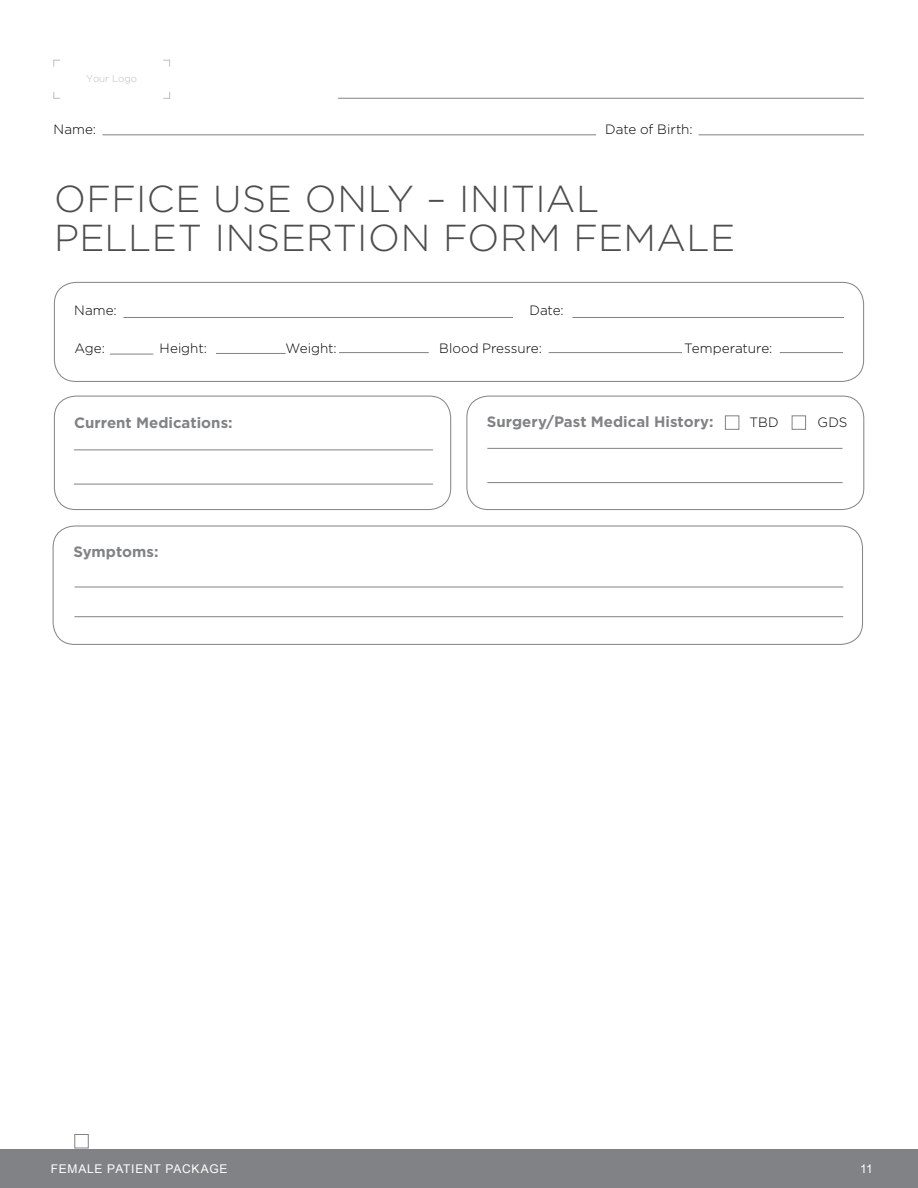
<style>
.page{position:relative;width:918px;height:1188px;background:#fff}
.page>*{position:absolute;margin:0;border:0;box-sizing:border-box;transform-origin:0 0}
.t1{font:300 37.5px/39px "Gotham";letter-spacing:.015em;color:#4d4d4f}
.t2{font:700 15px "Gotham";color:#808285}
.t3{font:300 13.5px "Gotham";color:#000}
.t4{font:12px "Arial";letter-spacing:.06em;color:#fff}
.t5{font:300 9.9px "Gotham";letter-spacing:-.01em;color:#bcbec0}
</style>
<div class="page">
<div style="left:0;top:1150px;width:918px;height:38px;background:#808285"></div>
<hr style="left:102px;top:134px;width:494px;height:1px;background:#808285">
<hr style="left:699px;top:134px;width:165px;height:1px;background:#808285">
<hr style="left:338px;top:98px;width:526px;height:1px;background:#808285">
<svg style="left:163px;top:60px;width:7px;height:7px"></svg>
<svg style="left:163px;top:92px;width:7px;height:7px"></svg>
<svg style="left:53px;top:60px;width:7px;height:7px"></svg>
<svg style="left:53px;top:92px;width:7px;height:7px"></svg>
<div style="left:54px;top:396px;width:397px;height:114px;border:1px solid #808285;border-radius:22px"></div>
<div style="left:467px;top:396px;width:397px;height:114px;border:1px solid #808285;border-radius:22px"></div>
<div style="left:54px;top:282px;width:810px;height:100px;border:1px solid #808285;border-radius:22px"></div>
<hr style="left:123px;top:317px;width:390px;height:1px;background:#808285">
<hr style="left:572px;top:317px;width:272px;height:1px;background:#808285">
<hr style="left:339px;top:352px;width:90px;height:1px;background:#808285">
<hr style="left:549px;top:352px;width:133px;height:1px;background:#808285">
<hr style="left:780px;top:352px;width:63px;height:1px;background:#808285">
<hr style="left:110px;top:354px;width:43px;height:1px;background:#808285">
<hr style="left:216px;top:353px;width:70px;height:1px;background:#808285">
<div style="left:53px;top:526px;width:810px;height:119px;border:1px solid #808285;border-radius:22px"></div>
<hr style="left:75px;top:587px;width:768px;height:1px;background:#808285">
<hr style="left:75px;top:616px;width:768px;height:1px;background:#808285">
<hr style="left:74px;top:450px;width:359px;height:1px;background:#808285">
<hr style="left:74px;top:484px;width:359px;height:1px;background:#808285">
<hr style="left:487px;top:448px;width:356px;height:1px;background:#808285">
<hr style="left:487px;top:482px;width:356px;height:1px;background:#808285">
<div style="left:75px;top:1134px;width:13px;height:14px;border:1px solid #808285"></div>
<div style="left:792px;top:416px;width:14px;height:14px;border:1px solid #808285"></div>
<div style="left:725px;top:416px;width:14px;height:14px;border:1px solid #808285"></div>
<p class="t5" style="left:86px;top:73px;width:52px">Your Logo</p>
<p class="t3" style="left:54px;top:122px;width:44px">Name:</p>
<p class="t3" style="left:605px;top:122px;width:89px">Date of Birth:</p>
<h1 class="t1" style="left:54px;top:179px;width:683px">OFFICE USE ONLY – INITIAL<br>PELLET INSERTION FORM FEMALE</h1>
<p class="t3" style="left:74px;top:303px;width:44px">Name:</p>
<p class="t3" style="left:529px;top:303px;width:36px">Date:</p>
<p class="t3" style="left:75px;top:341px;width:32px">Age:</p>
<p class="t3" style="left:160px;top:341px;width:49px">Height:</p>
<p class="t3" style="left:286px;top:341px;width:53px">Weight:</p>
<p class="t3" style="left:439px;top:341px;width:104px">Blood Pressure:</p>
<p class="t3" style="left:684px;top:341px;width:90px">Temperature:</p>
<p class="t2" style="left:487px;top:413px;width:228px">Surgery/Past Medical History:</p>
<p class="t2" style="left:74px;top:414px;width:160px">Current Medications:</p>
<p class="t3" style="left:749px;top:415px;width:31px">TBD</p>
<p class="t3" style="left:818px;top:415px;width:31px">GDS</p>
<p class="t2" style="left:73px;top:543px;width:87px">Symptoms:</p>
<p class="t4" style="left:51px;top:1161px;width:178px">FEMALE PATIENT PACKAGE</p>
<p class="t4" style="left:860px;top:1161px;width:14px">11</p>
</div>
